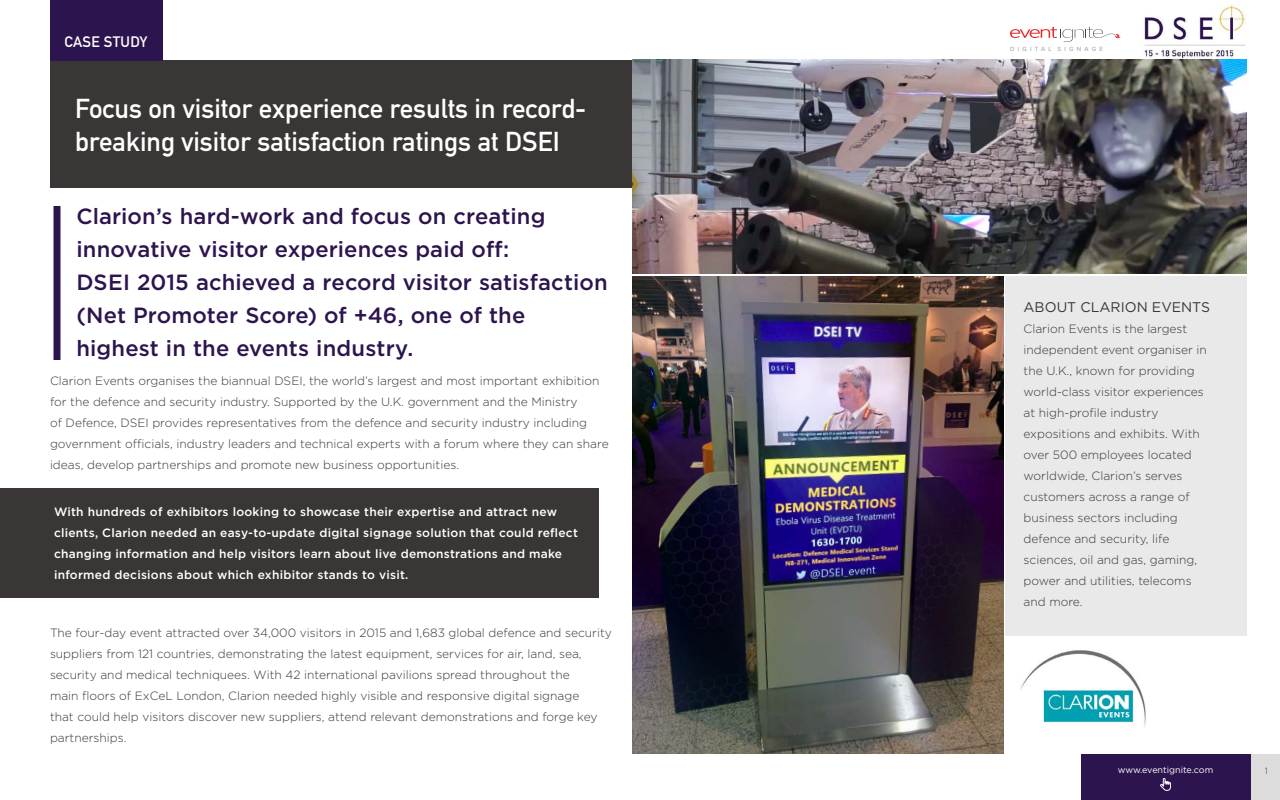
<style>
.page{position:relative;width:1280px;height:800px;background:#fff}
.page>*{position:absolute;margin:0;border:0;box-sizing:border-box;transform-origin:0 0}
.t1{font:27px/32.4px "DIN Mittelschrift Std";color:#fff}
.t2{font:500 22px/33px "Gotham";letter-spacing:.005em;color:#2c144e}
.t3{font:15px "DIN Mittelschrift Std";letter-spacing:.02em;color:#fff}
.t4{font:14px "Gotham";color:#393635}
.t5{font:300 12px/21px "Gotham";color:#393635}
.t6{font:500 12px/21px "Gotham";letter-spacing:.02em;color:#fff}
.t7{font:9px "Gotham";color:#fff}
.t8{font:300 9px "Gotham";color:#393635}
.t9{font:6.2px "Proxima Nova";letter-spacing:.52em;color:#999}
</style>
<div class="page">
<img style="left:632px;top:60px;width:615px;height:214px">
<div style="left:50px;top:61px;width:582px;height:127px;background:#393635"></div>
<div style="left:50px;top:0;width:113px;height:61px;background:#2c144e"></div>
<div style="left:0;top:488px;width:599px;height:110px;background:#393635"></div>
<div style="left:1006px;top:276px;width:241px;height:360px;background:#e9e9e9"></div>
<img style="left:1020px;top:650px;width:126px;height:77px">
<img style="left:632px;top:276px;width:372px;height:478px">
<div style="left:54px;top:206px;width:6px;height:154px;background:#2c144e"></div>
<div style="left:1081px;top:754px;width:170px;height:46px;background:#2c144e"></div>
<div style="left:1251px;top:754px;width:29px;height:46px;background:#dcdcdc"></div>
<svg style="left:1010px;top:27px;width:111px;height:15px"></svg>
<svg style="left:1160px;top:778px;width:11px;height:13px"></svg>
<img style="left:1142px;top:4px;width:104px;height:55px">
<p class="t3" style="left:64px;top:33px;width:84px">CASE STUDY</p>
<h1 class="t1" style="left:75px;top:93px;width:513px">Focus on visitor experience results in record&shy;breaking visitor satisfaction ratings at DSEI</h1>
<h2 class="t2" style="left:76px;top:200px;width:533px">Clarion’s hard-work and focus on creating innovative visitor experiences paid off:<br>DSEI 2015 achieved a record visitor satisfaction (Net Promoter Score) of +46, one of the highest in the events industry.</h2>
<p class="t5" style="left:50px;top:370px;width:560px">Clarion Events organises the biannual DSEI, the world’s largest and most important exhibition for the defence and security industry. Supported by the U.K. government and the Ministry<br>of Defence, DSEI provides representatives from the defence and security industry including government officials, industry leaders and technical experts with a forum where they can share ideas, develop partnerships and promote new business opportunities.</p>
<p class="t6" style="left:54px;top:502px;width:525px">With hundreds of exhibitors looking to showcase their expertise and attract new clients, Clarion needed an easy-to-update digital signage solution that could reflect changing information and help visitors learn about live demonstrations and make informed decisions about which exhibitor stands to visit.</p>
<p class="t5" style="left:50px;top:622px;width:563px">The four-day event attracted over 34,000 visitors in 2015 and 1,683 global defence and security suppliers from 121 countries, demonstrating the latest equipment, services for air, land, sea, security and medical techniquees. With 42 international pavilions spread throughout the<br>main floors of ExCeL London, Clarion needed highly visible and responsive digital signage<br>that could help visitors discover new suppliers, attend relevant demonstrations and forge key partnerships.</p>
<p class="t9" style="left:1010px;top:45px;width:94px">DIGITAL SIGNAGE</p>
<p class="t4" style="left:1024px;top:298px;width:188px">ABOUT CLARION EVENTS</p>
<p class="t5" style="left:1024px;top:318px;width:185px">Clarion Events is the largest independent event organiser in the U.K., known for providing world-class visitor experiences at high-profile industry expositions and exhibits. With over 500 employees located worldwide, Clarion’s serves customers across a range of business sectors including defence and security, life sciences, oil and gas, gaming, power and utilities, telecoms and more.</p>
<p class="t7" style="left:1118px;top:764px;width:97px">www.eventignite.com</p>
<p class="t8" style="left:1265px;top:765px;width:5px">1</p>
</div>
